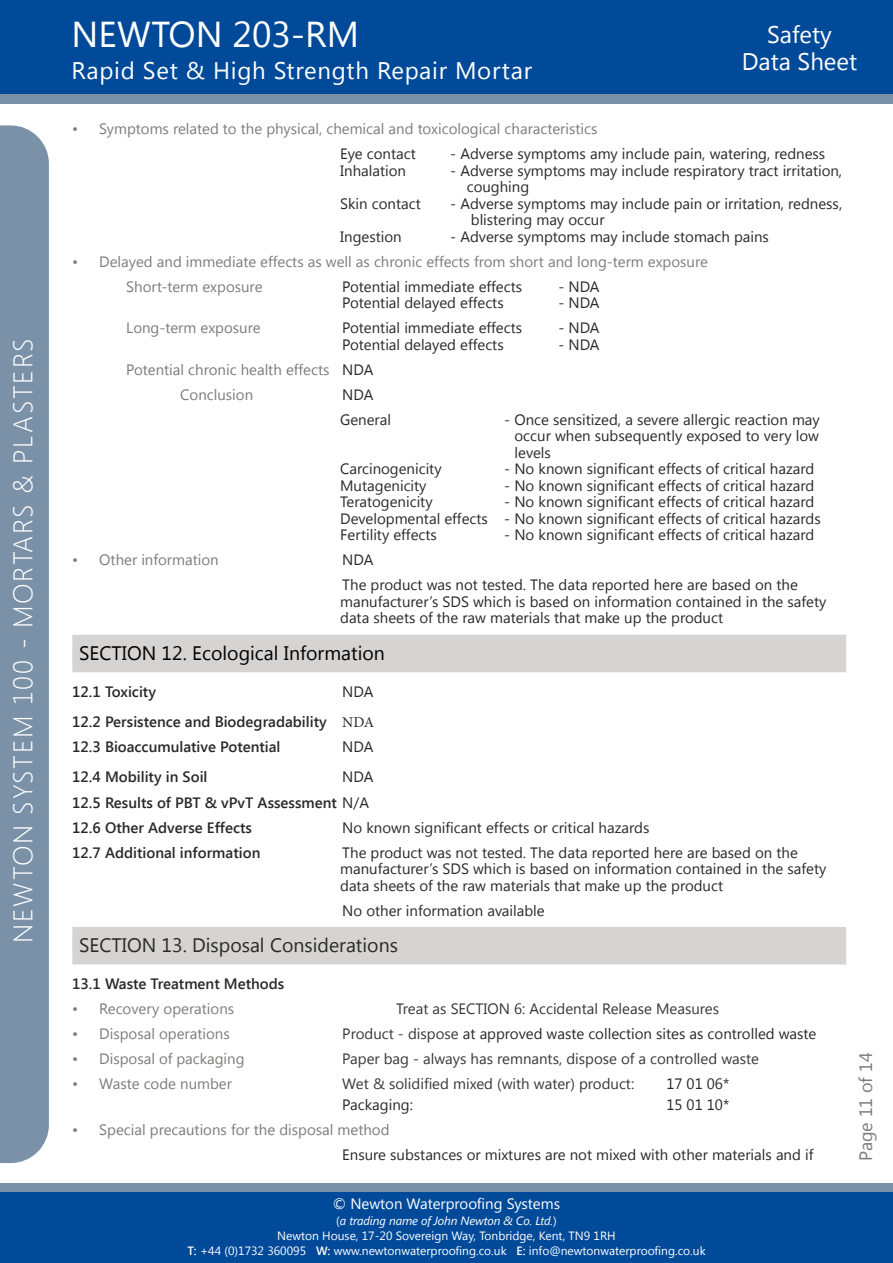
<style>
.page{position:relative;width:893px;height:1263px;background:#fff}
.page>*{position:absolute;margin:0;border:0;box-sizing:border-box;transform-origin:0 0}
.t1{font:36px "Segoe UI";color:#fff}
.t2{font:300 27px "Segoe UI";letter-spacing:.06em;color:#fff}
.t3{font:24px "Segoe UI";letter-spacing:.03em;color:#fff}
.t4{font:24px/27px "Segoe UI";color:#fff;text-align:center}
.t5{font:19.5px "Segoe UI";color:#292929}
.t6{font:19.5px "Segoe UI";color:#000}
.t7{font:18px "Segoe UI";color:#7b7b7b}
.t8{font:15px/16.5px "Segoe UI";color:#292929}
.t9{font:15px/25px "Segoe UI";color:#7c7c7b}
.t10{font:600 15px/25px "Segoe UI";color:#292929;text-align:right}
.t11{font:15px "Segoe UI";color:#383838}
.t12{font:15px/25px "Segoe UI";color:#7b7b7b}
.t13{font:15px "Segoe UI";color:#fff}
.t14{font:12px/15.6px "Segoe UI";color:#fff;text-align:center}
.s1{color:#292929}
.s2{font-weight:400}
.s3{font-family:"Minion Pro";font-weight:400}
.s4{color:#383838}
.s5{font-style:italic}
.s6{font-weight:600}
</style>
<div class="page">
<div style="left:0;top:1191px;width:893px;height:72px;background:#014a99"></div>
<div style="left:0;top:1183px;width:893px;height:8px;background:#7a91a7"></div>
<div style="left:0;top:0;width:893px;height:94px;background:#014a99"></div>
<div style="left:0;top:94px;width:893px;height:9px;background:#7a91a7"></div>
<div style="left:0;top:125px;width:49px;height:1038px;background:#7a91a7"></div>
<div style="left:72px;top:635px;width:774px;height:37px;background:#d5d4d3"></div>
<div style="left:72px;top:927px;width:774px;height:37px;background:#d5d4d3"></div>
<h2 class="t2" style="left:4px;top:942px;width:606px;rotate:-90deg">NEWTON SYSTEM 100 - MORTARS &amp; PLASTERS</h2>
<h1 class="t1" style="left:71px;top:9px;width:289px">NEWTON 203-RM</h1>
<h3 class="t3" style="left:71px;top:54px;width:462px">Rapid Set &amp; High Strength Repair Mortar</h3>
<h3 class="t4" style="left:742px;top:20px;width:117px">Safety<br>Data Sheet</h3>
<p class="t9" style="left:72px;top:116px;width:527px">• Symptoms related to the physical, chemical and toxicological characteristics</p>
<p class="t8" style="left:340px;top:145px;width:77px">Eye contact</p>
<p class="t8" style="left:450px;top:145px;width:376px">- Adverse symptoms amy include pain, watering, redness</p>
<p class="t8" style="left:340px;top:161px;width:67px">Inhalation</p>
<p class="t8" style="left:467px;top:161px;width:377px;text-indent:-16px">- Adverse symptoms may include respiratory tract irritation, coughing</p>
<p class="t8" style="left:340px;top:194px;width:82px">Skin contact</p>
<p class="t8" style="left:471px;top:194px;width:373px;text-indent:-21px">- Adverse symptoms may include pain or irritation, redness, blistering may occur</p>
<p class="t8" style="left:340px;top:227px;width:63px">Ingestion</p>
<p class="t8" style="left:450px;top:227px;width:320px">- Adverse symptoms may include stomach pains</p>
<p class="t9" style="left:126px;top:248px;width:583px;text-indent:-54px">• Delayed and immediate effects as well as chronic effects from short and long-term exposure<br>Short-term exposure</p>
<p class="t8" style="left:342px;top:278px;width:181px">Potential immediate effects</p>
<p class="t8" style="left:558px;top:278px;width:43px">- NDA</p>
<p class="t8" style="left:342px;top:294px;width:163px">Potential delayed effects</p>
<p class="t8" style="left:558px;top:294px;width:43px">- NDA</p>
<p class="t9" style="left:126px;top:315px;width:136px">Long-term exposure</p>
<p class="t8" style="left:342px;top:319px;width:181px">Potential immediate effects</p>
<p class="t8" style="left:558px;top:319px;width:43px">- NDA</p>
<p class="t8" style="left:342px;top:336px;width:163px">Potential delayed effects</p>
<p class="t8" style="left:558px;top:336px;width:43px">- NDA</p>
<p class="t12" style="left:180px;top:356px;width:195px;text-indent:-54px">Potential chronic health effects <span class="s1">NDA<br></span>Conclusion</p>
<p class="t8" style="left:340px;top:381px;width:52px;line-height:25px">NDA<br>General</p>
<p class="t8" style="left:514px;top:411px;width:307px;text-align:justify;text-indent:-10px">- Once sensitized, a severe allergic reaction may occur when subsequently exposed to very low levels</p>
<p class="t8" style="left:340px;top:460px;width:103px">Carcinogenicity</p>
<p class="t8" style="left:504px;top:460px;width:311px">- No known significant effects of critical hazard</p>
<p class="t8" style="left:340px;top:477px;width:88px">Mutagenicity</p>
<p class="t8" style="left:504px;top:477px;width:311px">- No known significant effects of critical hazard</p>
<p class="t8" style="left:340px;top:493px;width:94px">Teratogenicity</p>
<p class="t8" style="left:340px;top:493px;width:482px;text-indent:164px">- No known significant effects of critical hazard<br>Developmental effects - No known significant effects of critical hazards<br>Fertility effects</p>
<p class="t8" style="left:504px;top:526px;width:311px">- No known significant effects of critical hazard</p>
<p class="t9" style="left:72px;top:547px;width:148px">• Other information</p>
<p class="t8" style="left:342px;top:547px;width:457px;line-height:25px">NDA<br>The product was not tested. The data reported here are based on the</p>
<p class="t8" style="left:340px;top:593px;width:488px">manufacturer’s SDS which is based on information contained in the safety data sheets of the raw materials that make up the product</p>
<h3 class="t6" style="left:79px;top:639px;width:307px">SECTION 12. Ecological Information</h3>
<p class="t10" style="left:72px;top:679px;width:85px">12.1 Toxicity</p>
<p class="t10" style="left:72px;top:676px;width:303px;line-height:30.2px"><span class="s2">NDA<br></span>12.2 Persistence and Biodegradability <span class="s3">NDA</span></p>
<p class="t10" style="left:72px;top:734px;width:210px">12.3 Bioaccumulative Potential</p>
<p class="t8" style="left:342px;top:738px;width:33px">NDA</p>
<p class="t10" style="left:72px;top:764px;width:137px">12.4 Mobility in Soil</p>
<p class="t10" style="left:72px;top:764px;width:303px;text-align:left;text-indent:270px"><span class="s2">NDA<br></span>12.5 Results of PBT &amp; vPvT Assessment <span class="s2">N/A<br></span>12.6 Other Adverse Effects</p>
<p class="t8" style="left:342px;top:818px;width:309px">No known significant effects or critical hazards</p>
<p class="t10" style="left:72px;top:839px;width:190px">12.7 Additional information</p>
<p class="t8" style="left:340px;top:843px;width:488px">The product was not tested. The data reported here are based on the manufacturer’s SDS which is based on information contained in the safety data sheets of the raw materials that make up the product</p>
<p class="t8" style="left:342px;top:901px;width:204px">No other information available</p>
<h3 class="t5" style="left:79px;top:931px;width:320px">SECTION 13. Disposal Considerations</h3>
<p class="t10" style="left:72px;top:971px;width:214px">13.1 Waste Treatment Methods</p>
<p class="t9" style="left:72px;top:996px;width:163px">• Recovery operations</p>
<p class="t11" style="left:396px;top:999px;width:324px">Treat as SECTION 6: Accidental Release Measures</p>
<p class="t9" style="left:72px;top:1021px;width:159px">• Disposal operations</p>
<p class="t8" style="left:342px;top:1025px;width:476px"><span class="s4">Product - dispose</span> at approved waste collection sites as controlled waste</p>
<p class="t9" style="left:72px;top:1046px;width:174px">• Disposal of packaging</p>
<p class="t11" style="left:342px;top:1049px;width:418px">Paper bag - always has remnants, dispose of a controlled waste</p>
<p class="t9" style="left:72px;top:1071px;width:161px">• Waste code number</p>
<p class="t11" style="left:342px;top:1074px;width:293px">Wet &amp; solidified mixed (with water) product:</p>
<p class="t8" style="left:666px;top:1075px;width:64px">17 01 06*</p>
<p class="t8" style="left:342px;top:1096px;width:72px">Packaging:</p>
<p class="t8" style="left:666px;top:1096px;width:64px">15 01 10*</p>
<p class="t12" style="left:72px;top:1117px;width:319px">• Special precautions for the disposal method</p>
<p class="t8" style="left:342px;top:1146px;width:473px">Ensure substances or mixtures are not mixed with other materials and if</p>
<p class="t13" style="left:333px;top:1193px;width:229px">© Newton Waterproofing Systems</p>
<p class="t14" style="left:277px;top:1212px;width:340px">(<span class="s5">a trading name of John Newton &amp; Co. Ltd.</span>)<br>Newton House, 17-20 Sovereign Way, Tonbridge, Kent, TN9 1RH</p>
<p class="t14" style="left:187px;top:1242px;width:520px"><span class="s6">T:</span> +44 (0)1732 360095 <span class="s6">W:</span> www.newtonwaterproofing.co.uk <span class="s6">E:</span> info@newtonwaterproofing.co.uk</p>
<p class="t7" style="left:853px;top:1161px;width:110px;rotate:-90deg">Page 11 of 14</p>
</div>
